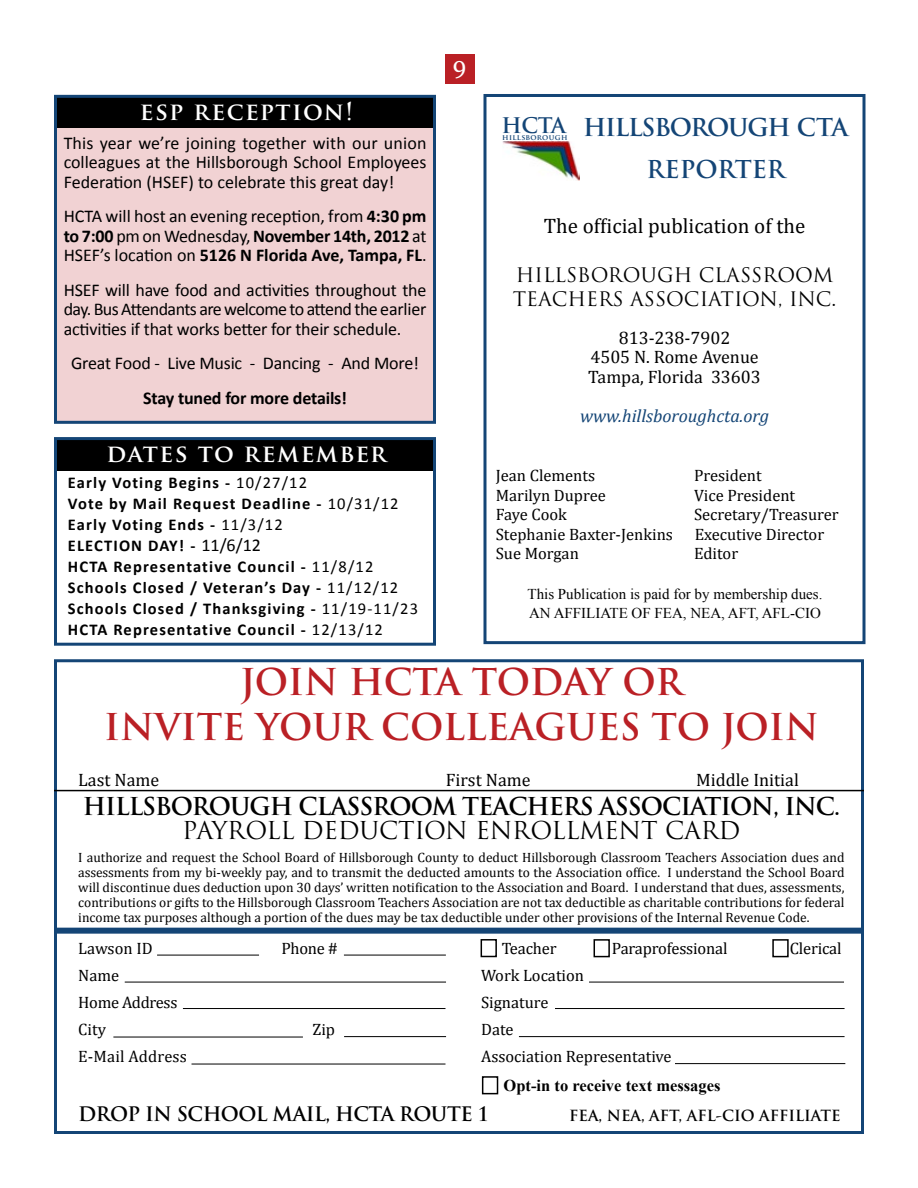
<style>
.page{position:relative;width:918px;height:1188px;background:#fff}
.page>*{position:absolute;margin:0;border:0;box-sizing:border-box;transform-origin:0 0}
.t1{font:700 36px/45px "Trajan Pro";color:#ba2025;text-align:center}
.t2{font:700 24px "Trajan Pro";letter-spacing:-.04em;color:#000}
.t3{font:24px "Trajan Pro";letter-spacing:-.01em;color:#000}
.t4{font:700 24px "Trajan Pro";letter-spacing:.06em;color:#fff}
.t5{font:700 24px/42px "Trajan Pro";letter-spacing:-.05em;color:#144576;text-align:center}
.t6{font:24px "Georgia";color:#fff}
.t7{font:21px "Cambria";color:#000}
.t8{font:700 21px "Trajan Pro";color:#144576}
.t9{font:19.5px/24px "Trajan Pro";color:#000}
.t10{font:700 19.5px "Trajan Pro";letter-spacing:-.025em;color:#000}
.t11{font:18px/19.5px "Calibri";letter-spacing:-.01em;color:#000;text-align:justify}
.t12{font:18px/19.5px "Cambria";color:#000;text-align:center}
.t13{font:700 18px "Calibri";letter-spacing:-.01em;color:#000}
.t14{font:italic 18px "Cambria";color:#144576}
.t15{font:16.5px "Cambria";color:#000}
.t16{font:700 16.5px/21px "Calibri";letter-spacing:.07em;color:#000}
.t17{font:700 16.5px "Times New Roman";color:#000}
.t18{font:16.5px "Cambria";letter-spacing:-.02em;color:#000}
.t19{font:15px/19.5px "Times New Roman";color:#000}
.t20{font:700 15px "Trajan Pro";color:#000}
.t21{font:13.5px/15px "Cambria";color:#000;text-align:justify}
.t22{font:700 7.5px "Trajan Pro";letter-spacing:.04em;color:#144576}
.s1{font-weight:700}
.s2{font-weight:400}
.s3{font-weight:400;font-size:18px}
</style>
<div class="page">
<div style="left:54px;top:122px;width:380px;height:300px;background:#f1d2d3"></div>
<div style="left:56px;top:440px;width:378px;height:31px;background:#000"></div>
<div style="left:483px;top:94px;width:383px;height:550px;border:3px solid #144576"></div>
<img style="left:502px;top:141px;width:77px;height:39px">
<div style="left:54px;top:659px;width:810px;height:475px;border:3px solid #144576"></div>
<div style="left:481px;top:939px;width:16px;height:18px;border:2px solid #000"></div>
<hr style="left:54px;top:790px;width:810px;height:1px;background:#000">
<div style="left:54px;top:928px;width:810px;height:6px;background:#144576"></div>
<div style="left:594px;top:939px;width:16px;height:18px;border:2px solid #000"></div>
<div style="left:772px;top:939px;width:17px;height:18px;border:2px solid #000"></div>
<hr style="left:157px;top:955px;width:102px;height:1px;background:#000">
<hr style="left:344px;top:955px;width:102px;height:1px;background:#000">
<hr style="left:125px;top:982px;width:321px;height:1px;background:#000">
<hr style="left:589px;top:982px;width:255px;height:1px;background:#000">
<hr style="left:183px;top:1008px;width:262px;height:1px;background:#000">
<hr style="left:555px;top:1008px;width:290px;height:1px;background:#000">
<hr style="left:113px;top:1037px;width:190px;height:1px;background:#000">
<hr style="left:344px;top:1036px;width:102px;height:1px;background:#000">
<hr style="left:519px;top:1036px;width:326px;height:1px;background:#000">
<hr style="left:192px;top:1064px;width:254px;height:1px;background:#000">
<hr style="left:675px;top:1063px;width:170px;height:1px;background:#000">
<div style="left:54px;top:437px;width:382px;height:209px;border:3px solid #144576"></div>
<div style="left:446px;top:54px;width:29px;height:30px;background:#ba2025"></div>
<div style="left:57px;top:97px;width:378px;height:31px;background:#000"></div>
<div style="left:54px;top:95px;width:382px;height:329px;border:3px solid #144576"></div>
<div style="left:482px;top:1076px;width:16px;height:18px;border:2px solid #000"></div>
<h2 class="t4" style="left:140px;top:97px;width:215px">esp reception!</h2>
<h3 class="t11" style="left:64px;top:133px;width:364px">This year we’re joining together with our union colleagues at the Hillsborough School Employees Federation (HSEF) to celebrate this great day!</h3>
<h3 class="t11" style="left:64px;top:207px;width:364px">HCTA will host an evening reception, from <span class="s1">4:30 pm to 7:00</span> pm on Wednesday, <span class="s1">November 14th, 2012</span> at HSEF’s location on <span class="s1">5126 N Florida Ave, Tampa, FL</span>.</h3>
<h3 class="t11" style="left:64px;top:280px;width:364px">HSEF will have food and activities throughout the day. Bus Attendants are welcome to attend the earlier activities if that works better for their schedule.</h3>
<h3 class="t11" style="left:71px;top:354px;width:349px">Great Food - Live Music - Dancing - And More!</h3>
<h3 class="t13" style="left:143px;top:386px;width:205px">Stay tuned for more details!</h3>
<h2 class="t4" style="left:106px;top:438px;width:282px">dates to remember</h2>
<p class="t16" style="left:68px;top:472px;width:352px">Early Voting Begins - <span class="s2">10/27/12<br></span>Vote by Mail Request Deadline - <span class="s2">10/31/12<br></span>Early Voting Ends - <span class="s2">11/3/12<br></span>ELECTION DAY! - <span class="s3">11/6/12<br></span>HCTA Representative Council - <span class="s2">11/8/12<br></span>Schools Closed / Veteran’s Day - <span class="s2">11/12/12<br></span>Schools Closed / Thanksgiving - <span class="s2">11/19-11/23<br></span>HCTA Representative Council - <span class="s2">12/13/12</span></p>
<h2 class="t6" style="left:453px;top:51px;width:15px">9</h2>
<h3 class="t8" style="left:501px;top:112px;width:66px">HCTA</h3>
<p class="t22" style="left:502px;top:133px;width:67px">hillsborough</p>
<h2 class="t5" style="left:583px;top:106px;width:267px">HILLSBOROUGH CTA<br>REPORTER</h2>
<h3 class="t7" style="left:544px;top:213px;width:263px">The official publication of the</h3>
<h3 class="t9" style="left:513px;top:263px;width:325px">HILLSBOROUGH CLASSROOM<br>TEACHERS ASSOCIATION, INC.</h3>
<h3 class="t12" style="left:588px;top:328px;width:174px">813-238-7902<br>4505 N. Rome Avenue<br>Tampa, Florida 33603</h3>
<h3 class="t14" style="left:580px;top:403px;width:191px">www.hillsboroughcta.org</h3>
<p class="t15" style="left:496px;top:466px;width:101px">Jean Clements</p>
<p class="t15" style="left:694px;top:466px;width:69px">President</p>
<p class="t15" style="left:496px;top:486px;width:112px">Marilyn Dupree</p>
<p class="t15" style="left:694px;top:486px;width:103px">Vice President</p>
<p class="t15" style="left:496px;top:505px;width:73px">Faye Cook</p>
<p class="t15" style="left:694px;top:505px;width:146px">Secretary/Treasurer</p>
<p class="t15" style="left:496px;top:525px;width:179px">Stephanie Baxter-Jenkins</p>
<p class="t15" style="left:695px;top:525px;width:131px">Executive Director</p>
<p class="t15" style="left:496px;top:544px;width:85px">Sue Morgan</p>
<p class="t15" style="left:694px;top:544px;width:46px">Editor</p>
<p class="t19" style="left:528px;top:584px;width:296px">This Publication is paid for by membership dues.<br>AN AFFILIATE OF FEA, NEA, AFT, AFL-CIO</p>
<h1 class="t1" style="left:104px;top:660px;width:716px">JOIN HCTA TODAY OR<br>INVITE YOUR COLLEAGUES TO JOIN</h1>
<h3 class="t12" style="left:78px;top:770px;width:83px">Last Name</h3>
<h3 class="t12" style="left:446px;top:770px;width:86px">First Name</h3>
<h3 class="t12" style="left:696px;top:770px;width:104px">Middle Initial</h3>
<h2 class="t2" style="left:83px;top:791px;width:759px">HILLSBOROUGH CLASSROOM TEACHERS ASSOCIATION, INC.</h2>
<h2 class="t3" style="left:182px;top:815px;width:560px">PAYROLL DEDUCTION ENROLLMENT CARD</h2>
<p class="t21" style="left:78px;top:850px;width:768px">I authorize and request the School Board of Hillsborough County to deduct Hillsborough Classroom Teachers Association dues and assessments from my bi-weekly pay, and to transmit the deducted amounts to the Association office. I understand the School Board will discontinue dues deduction upon 30 days’ written notification to the Association and Board. I understand that dues, assessments, contributions or gifts to the Hillsborough Classroom Teachers Association are not tax deductible as charitable contributions for federal income tax purposes although a portion of the dues may be tax deductible under other provisions of the Internal Revenue Code.</p>
<p class="t15" style="left:78px;top:939px;width:76px">Lawson ID</p>
<p class="t15" style="left:282px;top:939px;width:58px">Phone #</p>
<p class="t15" style="left:502px;top:939px;width:56px">Teacher</p>
<p class="t15" style="left:612px;top:939px;width:117px">Paraprofessional</p>
<p class="t15" style="left:790px;top:939px;width:53px">Clerical</p>
<p class="t15" style="left:78px;top:966px;width:43px">Name</p>
<p class="t15" style="left:481px;top:966px;width:105px">Work Location</p>
<p class="t18" style="left:78px;top:993px;width:101px">Home Address</p>
<p class="t15" style="left:481px;top:993px;width:69px">Signature</p>
<p class="t15" style="left:78px;top:1020px;width:29px">City</p>
<p class="t15" style="left:312px;top:1020px;width:24px">Zip</p>
<p class="t15" style="left:481px;top:1020px;width:34px">Date</p>
<p class="t15" style="left:78px;top:1047px;width:110px">E-Mail Address</p>
<p class="t15" style="left:481px;top:1047px;width:192px">Association Representative</p>
<p class="t17" style="left:504px;top:1075px;width:218px">Opt-in to receive text messages</p>
<h3 class="t10" style="left:78px;top:1102px;width:413px">DROP IN SCHOOL MAIL, HCTA ROUTE 1</h3>
<p class="t20" style="left:569px;top:1107px;width:273px">FEA, NEA, AFT, AFL-CIO AFFILIATE</p>
</div>
